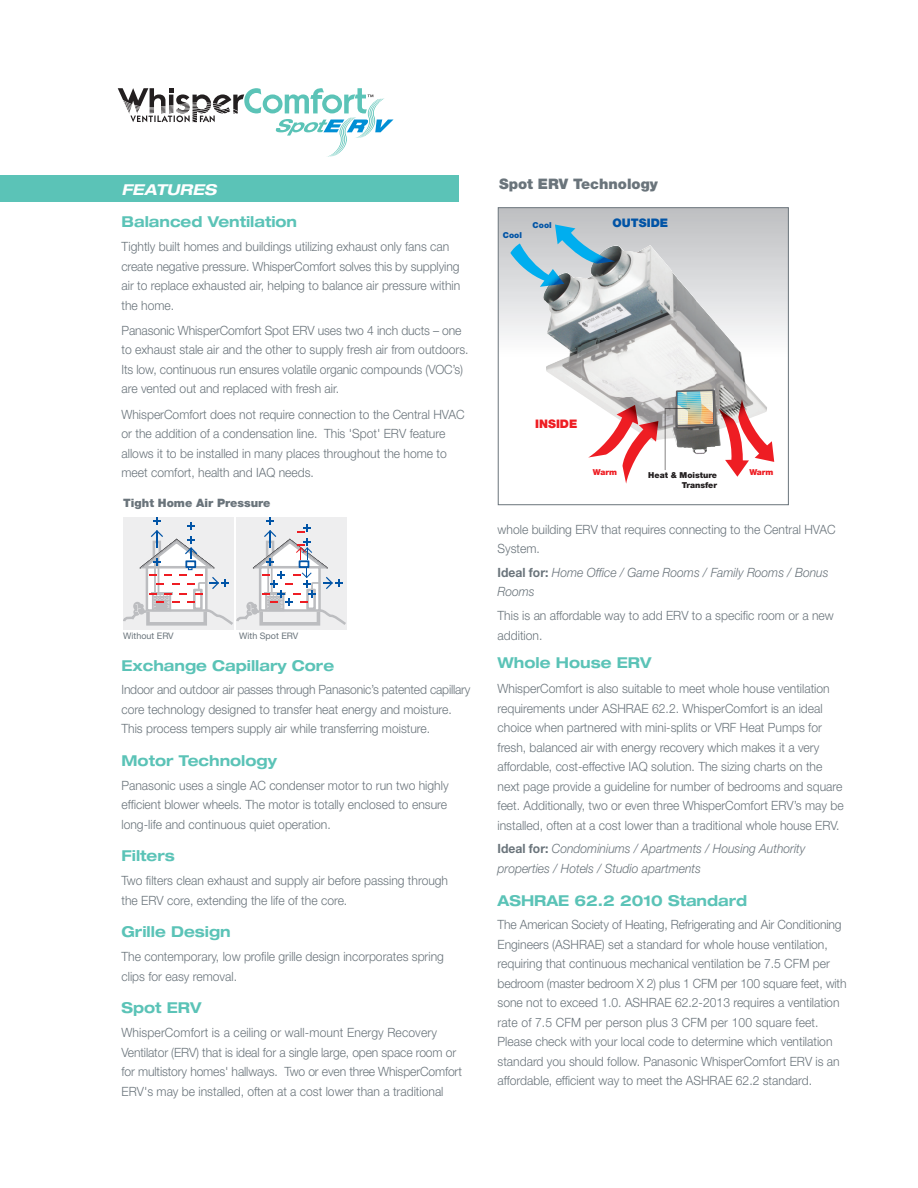
<style>
.page{position:relative;width:918px;height:1188px;background:#fff}
.page>*{position:absolute;margin:0;border:0;box-sizing:border-box;transform-origin:0 0}
.t1{font:700 expanded 15px "Helvetica Neue LT Std";color:#5bc3b7;scale:.95 1}
.t2{font:italic 700 expanded 15px "Helvetica Neue LT Std";color:#fff}
.t3{font:900 14.55px "Helvetica Neue LT Std";color:#6a747b}
.t4{font:300 12.75px/19.5px "Helvetica Neue LT Std";color:#6a747b;scale:.95 1}
.t5{font:italic 300 12.75px/19.5px "Helvetica Neue LT Std";color:#6a747b;scale:.95 1}
.t6{font:900 11.85px "Helvetica Neue";color:#0154a6}
.t7{font:900 11.85px "Helvetica Neue";color:#ee1d23}
.t8{font:900 11.55px "Helvetica Neue LT Std";color:#6a747b}
.t9{font:9px "Helvetica Neue LT Std";color:#6a747b}
.t10{font:900 8.25px "Helvetica Neue";color:#231f20}
.t11{font:900 8.25px "Helvetica Neue";color:#0154a6}
.t12{font:900 8.25px "Helvetica Neue";color:#ee1d23}
.s1{font-weight:700;font-style:normal}
</style>
<div class="page">
<div style="left:0;top:176px;width:459px;height:26px;background:#5bc3b7"></div>
<div style="left:236px;top:517px;width:111px;height:112px;background:#eeeeef"></div>
<div style="left:123px;top:517px;width:110px;height:112px;background:#eeeeef"></div>
<svg style="left:123px;top:518px;width:223px;height:109px"></svg>
<svg style="left:546px;top:209px;width:241px;height:261px"></svg>
<img style="left:615px;top:245px;width:35px;height:19px">
<img style="left:615px;top:246px;width:34px;height:15px">
<img style="left:677px;top:278px;width:19px;height:111px">
<img style="left:696px;top:318px;width:19px;height:71px">
<img style="left:715px;top:323px;width:19px;height:66px">
<img style="left:581px;top:340px;width:96px;height:57px">
<img style="left:734px;top:345px;width:19px;height:44px">
<img style="left:608px;top:397px;width:28px;height:8px">
<img style="left:658px;top:416px;width:7px;height:19px">
<svg style="left:588px;top:405px;width:70px;height:79px"></svg>
<svg style="left:500px;top:209px;width:115px;height:149px;background:#b5c4cb"></svg>
<svg style="left:665px;top:389px;width:109px;height:88px"></svg>
<div style="left:498px;top:207px;width:291px;height:298px;border:1px solid #6a747b"></div>
<svg style="left:118px;top:88px;width:276px;height:69px"></svg>
<p class="t2" style="left:122px;top:180px;width:96px">FEATURES</p>
<p class="t1" style="left:122px;top:213px;width:186px">Balanced Ventilation</p>
<p class="t4" style="left:122px;top:237px;width:358px">Tightly built homes and buildings utilizing exhaust only fans can create negative pressure. WhisperComfort solves this by supplying air to replace exhausted air, helping to balance air pressure within the home.</p>
<p class="t4" style="left:122px;top:320px;width:367px">Panasonic WhisperComfort Spot ERV uses two 4 inch ducts – one to exhaust stale air and the other to supply fresh air from outdoors.<br>Its low, continuous run ensures volatile organic compounds (VOC’s) are vented out and replaced with fresh air.</p>
<p class="t4" style="left:122px;top:404px;width:363px">WhisperComfort does not require connection to the Central HVAC or the addition of a condensation line. This 'Spot' ERV feature allows it to be installed in many places throughout the home to meet comfort, health and IAQ needs.</p>
<p class="t8" style="left:123px;top:496px;width:149px">Tight Home Air Pressure</p>
<p class="t9" style="left:123px;top:630px;width:52px">Without ERV</p>
<p class="t9" style="left:239px;top:630px;width:61px">With Spot ERV</p>
<p class="t1" style="left:122px;top:656px;width:225px">Exchange Capillary Core</p>
<p class="t4" style="left:122px;top:680px;width:369px">Indoor and outdoor air passes through Panasonic’s patented capillary core technology designed to transfer heat energy and moisture.<br>This process tempers supply air while transferring moisture.</p>
<p class="t1" style="left:122px;top:751px;width:165px">Motor Technology</p>
<p class="t4" style="left:122px;top:775px;width:346px">Panasonic uses a single AC condenser motor to run two highly efficient blower wheels. The motor is totally enclosed to ensure long-life and continuous quiet operation.</p>
<p class="t1" style="left:122px;top:847px;width:58px">Filters</p>
<p class="t4" style="left:122px;top:871px;width:345px">Two filters clean exhaust and supply air before passing through the ERV core, extending the life of the core.</p>
<p class="t1" style="left:122px;top:923px;width:116px">Grille Design</p>
<p class="t4" style="left:122px;top:947px;width:341px">The contemporary, low profile grille design incorporates spring clips for easy removal.</p>
<p class="t1" style="left:122px;top:999px;width:86px">Spot ERV</p>
<p class="t4" style="left:122px;top:1023px;width:360px">WhisperComfort is a ceiling or wall-mount Energy Recovery Ventilator (ERV) that is ideal for a single large, open space room or for multistory homes' hallways. Two or even three WhisperComfort ERV's may be installed, often at a cost lower than a traditional</p>
<p class="t3" style="left:499px;top:175px;width:160px">Spot ERV Technology</p>
<p class="t11" style="left:533px;top:220px;width:21px">Cool</p>
<p class="t6" style="left:613px;top:216px;width:57px">OUTSIDE</p>
<p class="t11" style="left:503px;top:230px;width:21px">Cool</p>
<p class="t7" style="left:535px;top:417px;width:44px">INSIDE</p>
<p class="t12" style="left:593px;top:467px;width:26px">Warm</p>
<p class="t10" style="left:648px;top:471px;width:70px">Heat &amp; Moisture</p>
<p class="t10" style="left:682px;top:480px;width:37px">Transfer</p>
<p class="t12" style="left:749px;top:467px;width:26px">Warm</p>
<p class="t4" style="left:498px;top:519px;width:357px">whole building ERV that requires connecting to the Central HVAC<br>System.</p>
<p class="t5" style="left:498px;top:562px;width:350px"><span class="s1">Ideal for:</span> Home Office / Game Rooms / Family Rooms / Bonus<br>Rooms</p>
<p class="t4" style="left:498px;top:606px;width:355px">This is an affordable way to add ERV to a specific room or a new addition.</p>
<p class="t1" style="left:498px;top:653px;width:163px">Whole House ERV</p>
<p class="t4" style="left:498px;top:679px;width:366px">WhisperComfort is also suitable to meet whole house ventilation requirements under ASHRAE 62.2. WhisperComfort is an ideal choice when partnered with mini-splits or VRF Heat Pumps for fresh, balanced air with energy recovery which makes it a very affordable, cost-effective IAQ solution. The sizing charts on the next page provide a guideline for number of bedrooms and square feet. Additionally, two or even three WhisperComfort ERV’s may be installed, often at a cost lower than a traditional whole house ERV.</p>
<p class="t5" style="left:498px;top:839px;width:326px"><span class="s1">Ideal for:</span> Condominiums / Apartments / Housing Authority properties / Hotels / Studio apartments</p>
<p class="t1" style="left:498px;top:891px;width:264px">ASHRAE 62.2 2010 Standard</p>
<p class="t4" style="left:498px;top:915px;width:369px">The American Society of Heating, Refrigerating and Air Conditioning Engineers (ASHRAE) set a standard for whole house ventilation, requiring that continuous mechanical ventilation be 7.5 CFM per bedroom (master bedroom X 2) plus 1 CFM per 100 square feet, with sone not to exceed 1.0. ASHRAE 62.2-2013 requires a ventilation rate of 7.5 CFM per person plus 3 CFM per 100 square feet.<br>Please check with your local code to determine which ventilation standard you should follow. Panasonic WhisperComfort ERV is an affordable, efficient way to meet the ASHRAE 62.2 standard.</p>
</div>
